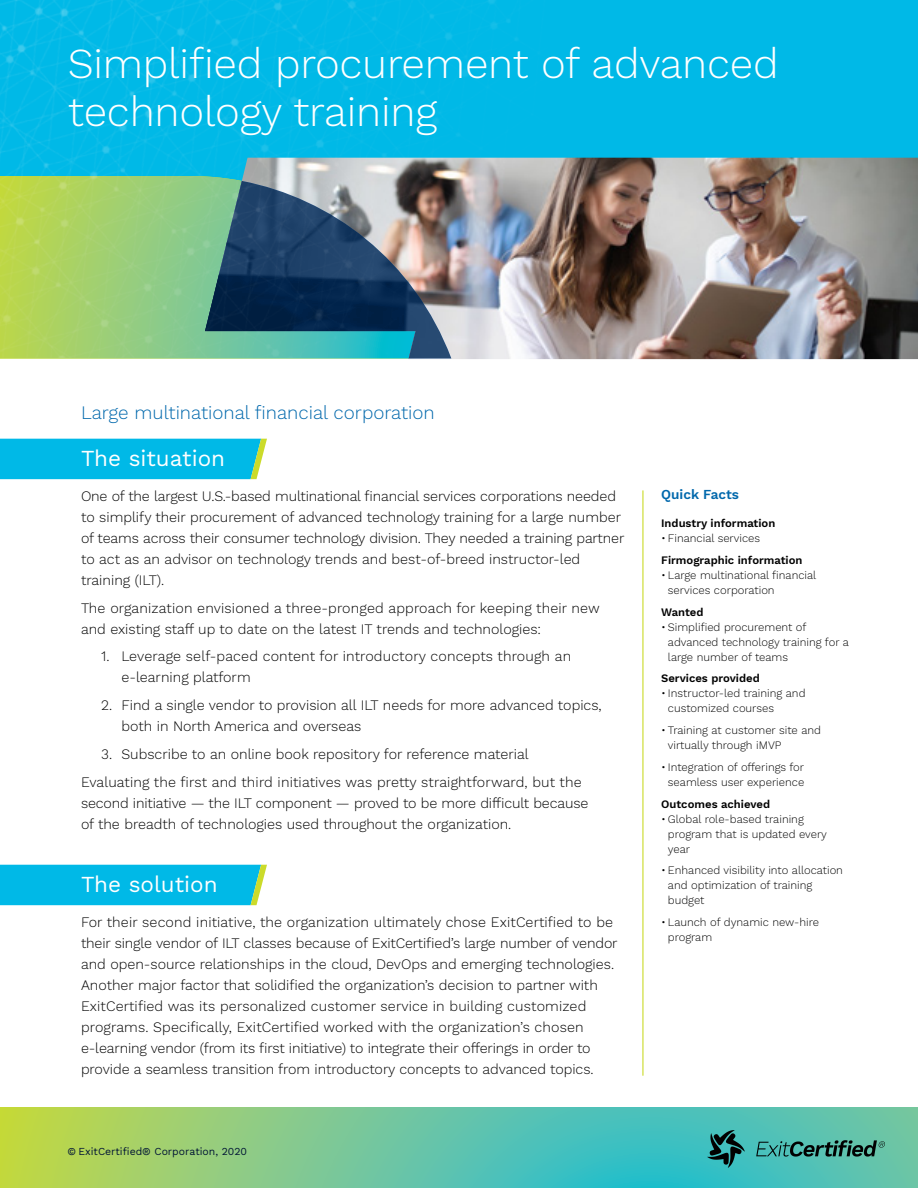
<style>
.page{position:relative;width:918px;height:1188px;background:#fff}
.page>*{position:absolute;margin:0;border:0;box-sizing:border-box;transform-origin:0 0}
.t1{font:300 42px/48px "Work Sans";letter-spacing:-.005em;color:#fff}
.t2{font:22.5px "Work Sans";color:#fff}
.t3{font:300 18.75px "Work Sans";color:#0068ac}
.t4{font:300 14.25px/21px "Work Sans";color:#000}
.t5{font:600 13.5px "Work Sans";color:#0068ac}
.t6{font:300 11.25px/15px "Work Sans";color:#000}
.t7{font:600 11.25px "Work Sans";color:#000}
.t8{font:10.5px "Work Sans";color:#011535}
</style>
<div class="page">
<div style="left:0;top:865px;width:267px;height:40px;background:#00b9e7"></div>
<div style="left:0;top:439px;width:267px;height:40px;background:#00b9e7"></div>
<div style="left:0;top:0;width:918px;height:358px;background:#00b9e7"></div>
<img style="left:205px;top:158px;width:713px;height:201px">
<img style="left:0;top:0;width:549px;height:358px">
<hr style="left:642px;top:490px;width:2px;height:586px;background:#cbdb2a">
<svg style="left:0;top:1107px;width:918px;height:81px;background:#72c797"></svg>
<img style="left:707px;top:1131px;width:178px;height:37px">
<h1 class="t1" style="left:68px;top:41px;width:712px">Simplified procurement of advanced technology training</h1>
<h3 class="t3" style="left:81px;top:401px;width:355px">Large multinational financial corporation</h3>
<h2 class="t2" style="left:81px;top:442px;width:146px">The situation</h2>
<p class="t4" style="left:81px;top:486px;width:545px">One of the largest U.S.-based multinational financial services corporations needed to simplify their procurement of advanced technology training for a large number of teams across their consumer technology division. They needed a training partner to act as an advisor on technology trends and best-of-breed instructor-led training (ILT).</p>
<p class="t4" style="left:81px;top:598px;width:520px">The organization envisioned a three-pronged approach for keeping their new and existing staff up to date on the latest IT trends and technologies:</p>
<p class="t4" style="left:121px;top:647px;width:451px;text-indent:-20px">1. Leverage self-paced content for introductory concepts through an e-learning platform</p>
<p class="t4" style="left:121px;top:695px;width:482px;text-indent:-20px">2. Find a single vendor to provision all ILT needs for more advanced topics, both in North America and overseas</p>
<p class="t4" style="left:81px;top:741px;width:502px;line-height:27.8px;text-indent:20px">3. Subscribe to an online book repository for reference material<br>Evaluating the first and third initiatives was pretty straightforward, but the</p>
<p class="t4" style="left:81px;top:793px;width:509px">second initiative — the ILT component — proved to be more difficult because of the breadth of technologies used throughout the organization.</p>
<h2 class="t2" style="left:81px;top:868px;width:138px">The solution</h2>
<p class="t4" style="left:81px;top:912px;width:538px">For their second initiative, the organization ultimately chose ExitCertified to be their single vendor of ILT classes because of ExitCertified’s large number of vendor and open-source relationships in the cloud, DevOps and emerging technologies.<br>Another major factor that solidified the organization’s decision to partner with ExitCertified was its personalized customer service in building customized programs. Specifically, ExitCertified worked with the organization’s chosen e-learning vendor (from its first initiative) to integrate their offerings in order to provide a seamless transition from introductory concepts to advanced topics.</p>
<p class="t8" style="left:68px;top:1143px;width:181px">© ExitCertified® Corporation, 2020</p>
<p class="t5" style="left:661px;top:487px;width:79px">Quick Facts</p>
<p class="t7" style="left:661px;top:517px;width:116px">Industry information</p>
<p class="t6" style="left:661px;top:531px;width:101px">• Financial services</p>
<p class="t7" style="left:661px;top:553px;width:143px">Firmographic information</p>
<p class="t6" style="left:668px;top:568px;width:150px;text-indent:-7px">• Large multinational financial services corporation</p>
<p class="t7" style="left:661px;top:605px;width:44px">Wanted</p>
<p class="t6" style="left:668px;top:620px;width:183px;text-indent:-7px">• Simplified procurement of advanced technology training for a large number of teams</p>
<p class="t7" style="left:661px;top:672px;width:100px">Services provided</p>
<p class="t6" style="left:668px;top:686px;width:139px;text-indent:-7px">• Instructor-led training and customized courses</p>
<p class="t6" style="left:668px;top:723px;width:155px;text-indent:-7px">• Training at customer site and virtually through iMVP</p>
<p class="t6" style="left:661px;top:760px;width:145px;text-align:right">• Integration of offerings for seamless user experience</p>
<p class="t7" style="left:661px;top:797px;width:110px">Outcomes achieved</p>
<p class="t6" style="left:668px;top:812px;width:161px;text-indent:-7px">• Global role-based training program that is updated every year</p>
<p class="t6" style="left:668px;top:863px;width:177px;text-indent:-7px">• Enhanced visibility into allocation and optimization of training budget</p>
<p class="t6" style="left:668px;top:915px;width:153px;text-indent:-7px">• Launch of dynamic new-hire program</p>
</div>
